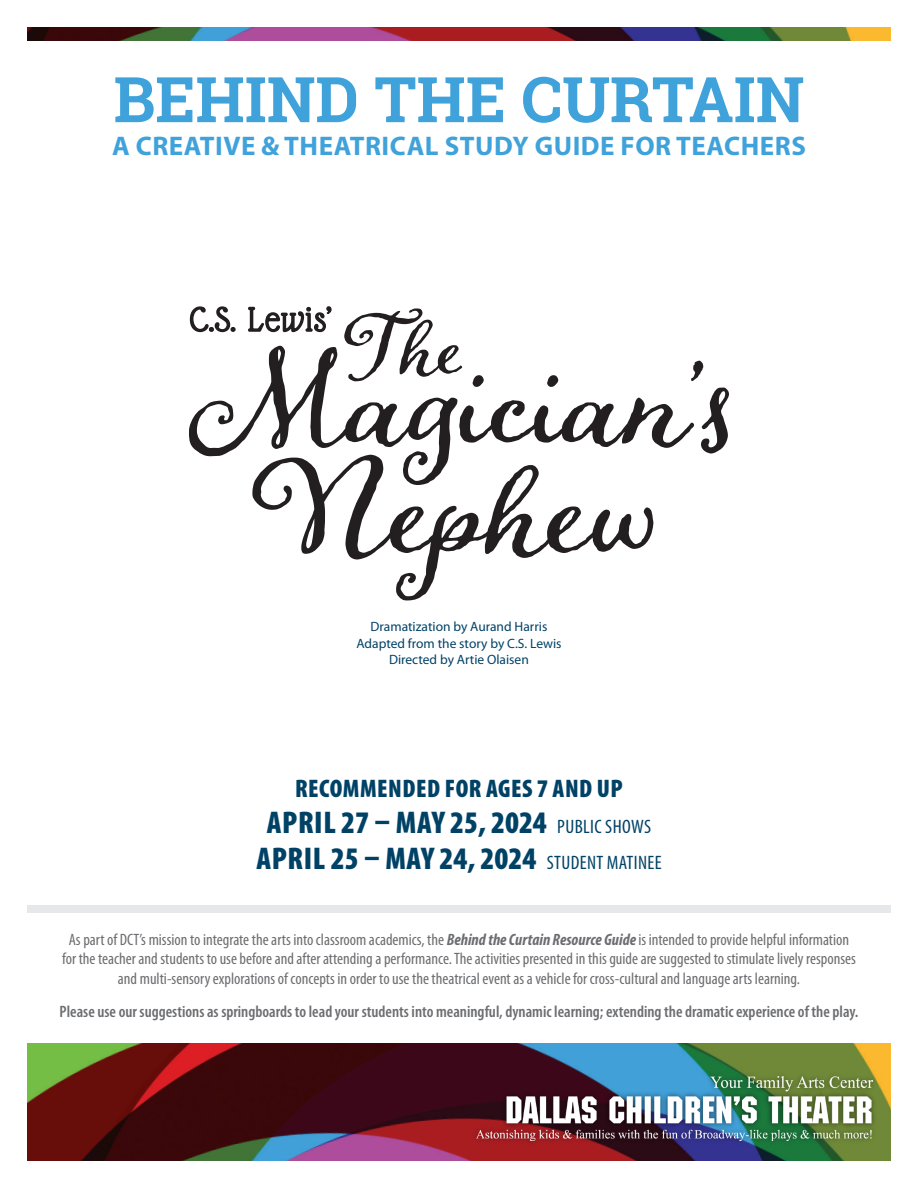
<style>
.page{position:relative;width:918px;height:1188px;background:#fff}
.page>*{position:absolute;margin:0;border:0;box-sizing:border-box;transform-origin:0 0}
.t1{font:700 63px "Roboto Slab";color:#40a2da}
.t2{font:900 condensed 31.5px/36px "Myriad Pro";letter-spacing:.005em;color:#004266;text-align:center}
.t3{font:700 27px "Myriad Pro";letter-spacing:.02em;color:#40a2da}
.t4{font:900 condensed 25.5px "Myriad Pro";letter-spacing:.02em;color:#004266}
.t5{font:condensed 16.5px/19.5px "Myriad Pro";color:#6c6d70;text-align:center}
.t6{font:600 condensed 16.5px "Myriad Pro";color:#6c6d70}
.t7{font:13.5px/16.2px "Myriad Pro";color:#004266;text-align:center}
.s1{font-weight:400;font-size:19.5px}
.s2{font-weight:700;font-style:italic}
</style>
<div class="page">
<div style="left:27px;top:905px;width:864px;height:7px;background:#e6e7e9"></div>
<img style="left:27px;top:1043px;width:864px;height:118px">
<div style="left:471px;top:1071px;width:407px;height:75px;background:#000;opacity:.6"></div>
<img style="left:476px;top:1077px;width:396px;height:64px">
<img style="left:27px;top:27px;width:864px;height:13px">
<svg style="left:189px;top:306px;width:540px;height:151px"></svg>
<svg style="left:252px;top:455px;width:401px;height:145px"></svg>
<h1 class="t1" style="left:114px;top:56px;width:692px">BEHIND THE CURTAIN</h1>
<h3 class="t3" style="left:112px;top:128px;width:695px">A CREATIVE &amp; THEATRICAL STUDY GUIDE FOR TEACHERS</h3>
<p class="t7" style="left:356px;top:618px;width:207px">Dramatization by Aurand Harris<br>Adapted from the story by C.S. Lewis<br>Directed by Artie Olaisen</p>
<h3 class="t4" style="left:295px;top:772px;width:329px">RECOMMENDED FOR AGES 7 AND UP</h3>
<h2 class="t2" style="left:256px;top:803px;width:407px">APRIL 27 – MAY 25, 2024 <span class="s1">PUBLIC SHOWS<br></span>APRIL 25 – MAY 24, 2024 <span class="s1">STUDENT MATINEE</span></h2>
<p class="t5" style="left:62px;top:929px;width:796px">As part of DCT’s mission to integrate the arts into classroom academics, the <span class="s2">Behind the Curtain Resource Guide</span> is intended to provide helpful information for the teacher and students to use before and after attending a performance. The activities presented in this guide are suggested to stimulate lively responses and multi-sensory explorations of concepts in order to use the theatrical event as a vehicle for cross-cultural and language arts learning.</p>
<p class="t6" style="left:60px;top:1001px;width:800px">Please use our suggestions as springboards to lead your students into meaningful, dynamic learning; extending the dramatic experience of the play.</p>
</div>
